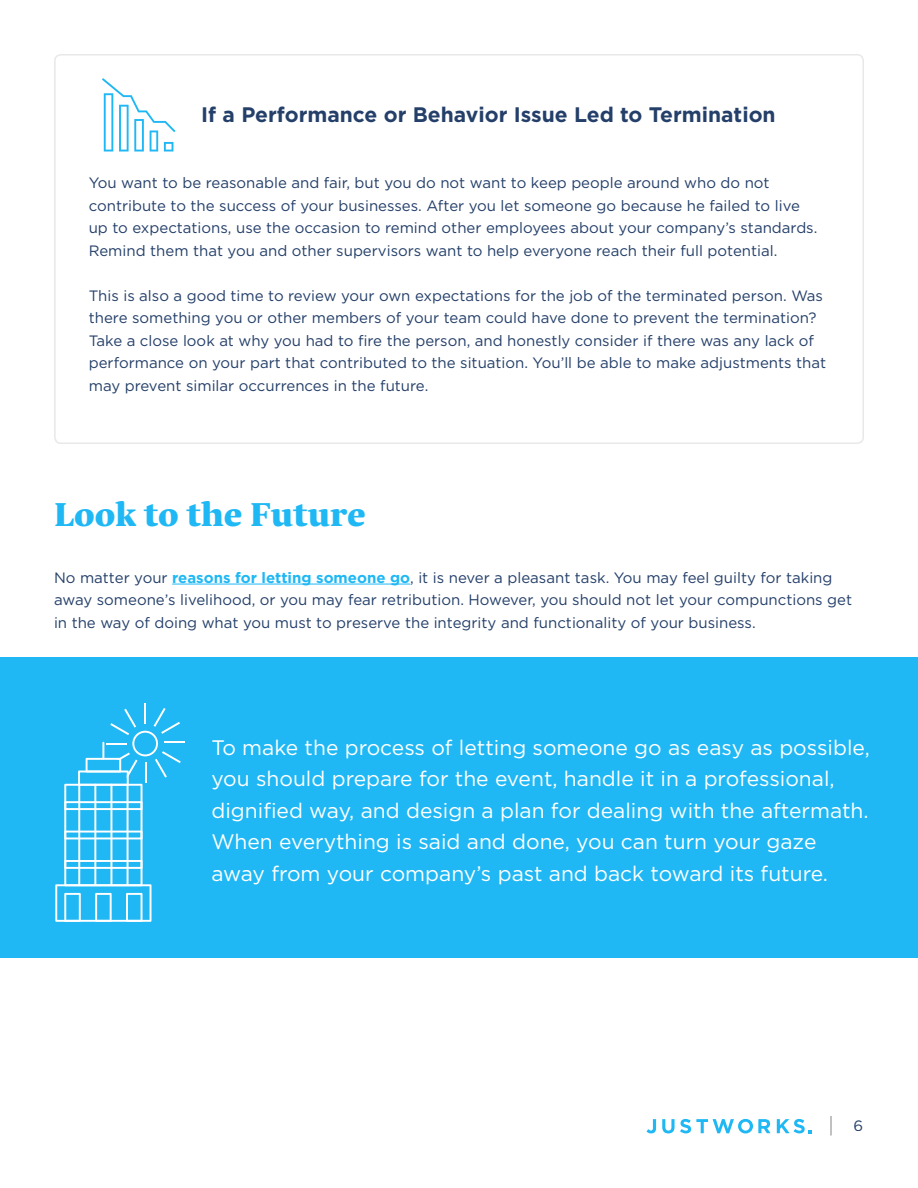
<style>
.page{position:relative;width:918px;height:1188px;background:#fff}
.page>*{position:absolute;margin:0;border:0;box-sizing:border-box;transform-origin:0 0}
.t1{font:33px "Lava Std Hea";color:#1fb8f4}
.t2{font:21px/31.5px "Gotham";color:#fff}
.t3{font:700 21px "Gotham";color:#243f69}
.t4{font:15px/22.5px "Gotham";color:#243f69}
.s1{font-weight:700;color:#1fb8f4}
</style>
<div class="page">
<svg style="left:646px;top:1119px;width:10px;height:14px"></svg>
<svg style="left:662px;top:1119px;width:109px;height:14px"></svg>
<svg style="left:777px;top:1119px;width:35px;height:14px"></svg>
<hr style="left:830px;top:1116px;width:2px;height:20px;background:#aeadae">
<hr style="left:172px;top:584px;width:238px;height:1px;background:#1fb8f4">
<div style="left:54px;top:54px;width:810px;height:390px;border:2px solid #e8e8e8;border-radius:6px"></div>
<svg style="left:102px;top:78px;width:73px;height:73px"></svg>
<div style="left:0;top:657px;width:918px;height:300px;background:#1fb8f4"></div>
<hr style="left:144px;top:704px;width:2px;height:20px;background:#fff">
<hr style="left:165px;top:741px;width:20px;height:2px;background:#fff">
<svg style="left:55px;top:708px;width:126px;height:214px"></svg>
<h2 class="t3" style="left:201px;top:101px;width:576px">If a Performance or Behavior Issue Led to Termination</h2>
<p class="t4" style="left:89px;top:171px;width:730px">You want to be reasonable and fair, but you do not want to keep people around who do not contribute to the success of your businesses. After you let someone go because he failed to live up to expectations, use the occasion to remind other employees about your company’s standards.<br>Remind them that you and other supervisors want to help everyone reach their full potential.</p>
<p class="t4" style="left:89px;top:284px;width:739px">This is also a good time to review your own expectations for the job of the terminated person. Was there something you or other members of your team could have done to prevent the termination?<br>Take a close look at why you had to fire the person, and honestly consider if there was any lack of performance on your part that contributed to the situation. You’ll be able to make adjustments that may prevent similar occurrences in the future.</p>
<h1 class="t1" style="left:54px;top:492px;width:313px">Look to the Future</h1>
<p class="t4" style="left:54px;top:566px;width:800px">No matter your <span class="s1">reasons for letting someone go</span>, it is never a pleasant task. You may feel guilty for taking away someone’s livelihood, or you may fear retribution. However, you should not let your compunctions get in the way of doing what you must to preserve the integrity and functionality of your business.</p>
<p class="t2" style="left:212px;top:731px;width:660px">To make the process of letting someone go as easy as possible, you should prepare for the event, handle it in a professional, dignified way, and design a plan for dealing with the aftermath.<br>When everything is said and done, you can turn your gaze away from your company’s past and back toward its future.</p>
<p class="t4" style="left:854px;top:1114px;width:11px">6</p>
</div>
